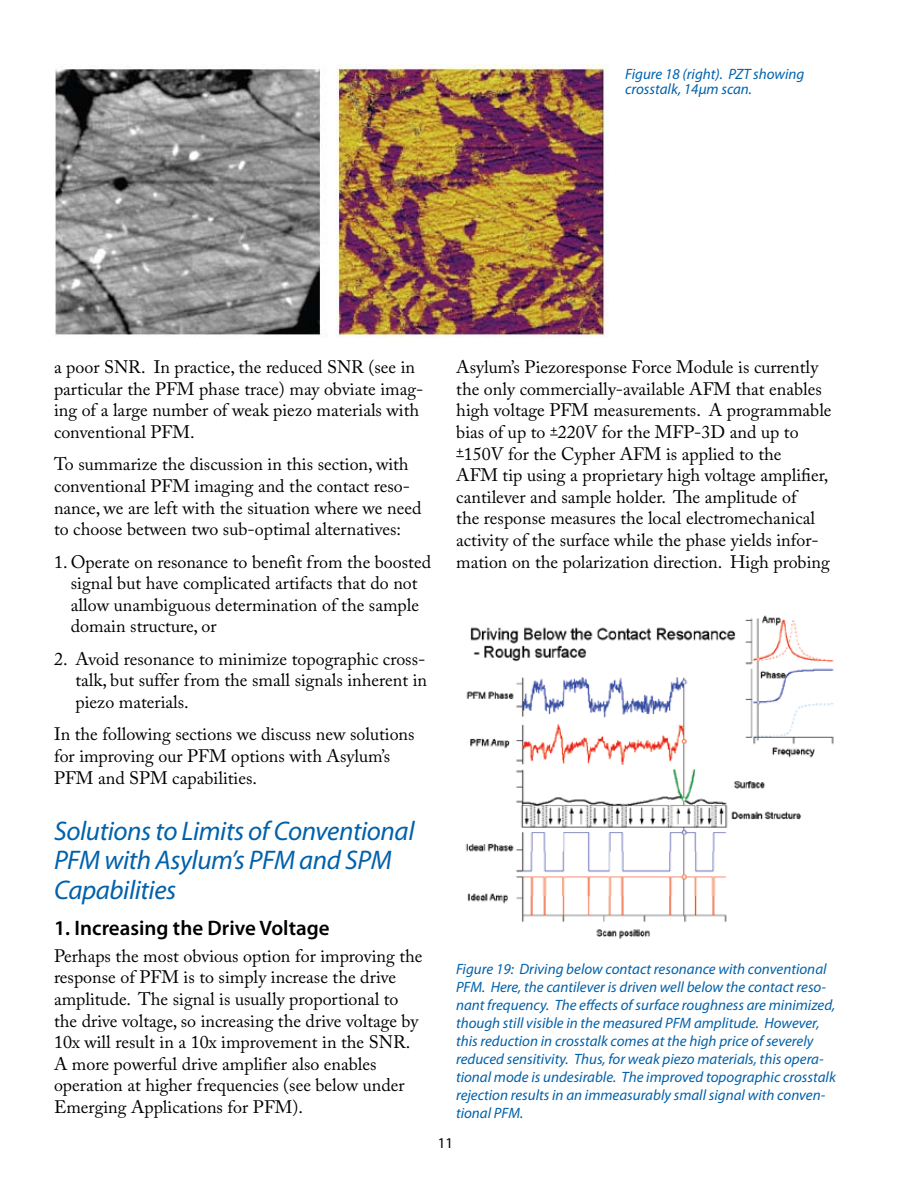
<style>
.page{position:relative;width:918px;height:1188px;background:#fff}
.page>*{position:absolute;margin:0;border:0;box-sizing:border-box;transform-origin:0 0}
.t1{font:italic 27px/29.4px "Myriad Pro";letter-spacing:-.015em;color:#0061aa}
.t2{font:600 21px "Myriad Pro";color:#000}
.t3{font:18px/21.6px "Adobe Caslon Pro";color:#000}
.t4{font:italic 15px/18px "Myriad Pro";color:#0061aa}
.t5{font:15px "Myriad Pro";color:#000}
</style>
<div class="page">
<img style="left:55px;top:64px;width:554px;height:274px">
<img style="left:465px;top:615px;width:369px;height:324px">
<p class="t4" style="left:625px;top:66px;width:181px;line-height:15px">Figure 18 (right). PZT showing crosstalk, 14µm scan.</p>
<p class="t3" style="left:54px;top:356px;width:371px">a poor SNR. In practice, the reduced SNR (see in particular the PFM phase trace) may obviate imag&shy;ing of a large number of weak piezo materials with conventional PFM.</p>
<p class="t3" style="left:54px;top:453px;width:369px">To summarize the discussion in this section, with conventional PFM imaging and the contact reso&shy;nance, we are left with the situation where we need to choose between two sub-optimal alternatives:</p>
<p class="t3" style="left:71px;top:551px;width:362px;text-indent:-17px">1. Operate on resonance to benefit from the boosted signal but have complicated artifacts that do not allow unambiguous determination of the sample domain structure, or</p>
<p class="t3" style="left:75px;top:648px;width:353px;text-align:justify;text-indent:-21px">2. Avoid resonance to minimize topographic cross&shy;talk, but suffer from the small signals inherent in piezo materials.</p>
<p class="t3" style="left:54px;top:723px;width:362px">In the following sections we discuss new solutions for improving our PFM options with Asylum’s<br>PFM and SPM capabilities.</p>
<h1 class="t1" style="left:54px;top:816px;width:362px">Solutions to Limits of Conventional<br>PFM with Asylum’s PFM and SPM<br>Capabilities</h1>
<p class="t2" style="left:54px;top:914px;width:277px">1. Increasing the Drive Voltage</p>
<p class="t3" style="left:54px;top:945px;width:370px">Perhaps the most obvious option for improving the response of PFM is to simply increase the drive amplitude. The signal is usually proportional to the drive voltage, so increasing the drive voltage by 10x will result in a 10x improvement in the SNR.<br>A more powerful drive amplifier also enables operation at higher frequencies (see below under Emerging Applications for PFM).</p>
<p class="t3" style="left:456px;top:356px;width:377px">Asylum’s Piezoresponse Force Module is currently the only commercially-available AFM that enables high voltage PFM measurements. A programmable bias of up to <sup>+</sup>220V for the MFP-3D and up to <sup>+</sup>150V for the Cypher AFM is applied to the<br>AFM tip using a proprietary high voltage amplifier, cantilever and sample holder. The amplitude of<br>the response measures the local electromechanical activity of the surface while the phase yields infor&shy;mation on the polarization direction. High probing</p>
<p class="t4" style="left:456px;top:960px;width:381px">Figure 19: Driving below contact resonance with conventional PFM. Here, the cantilever is driven well below the contact reso&shy;nant frequency. The effects of surface roughness are minimized, though still visible in the measured PFM amplitude. However, this reduction in crosstalk comes at the high price of severely reduced sensitivity. Thus, for weak piezo materials, this opera&shy;tional mode is undesirable. The improved topographic crosstalk rejection results in an immeasurably small signal with conven&shy;tional PFM.</p>
<p class="t5" style="left:438px;top:1134px;width:17px">11</p>
</div>
